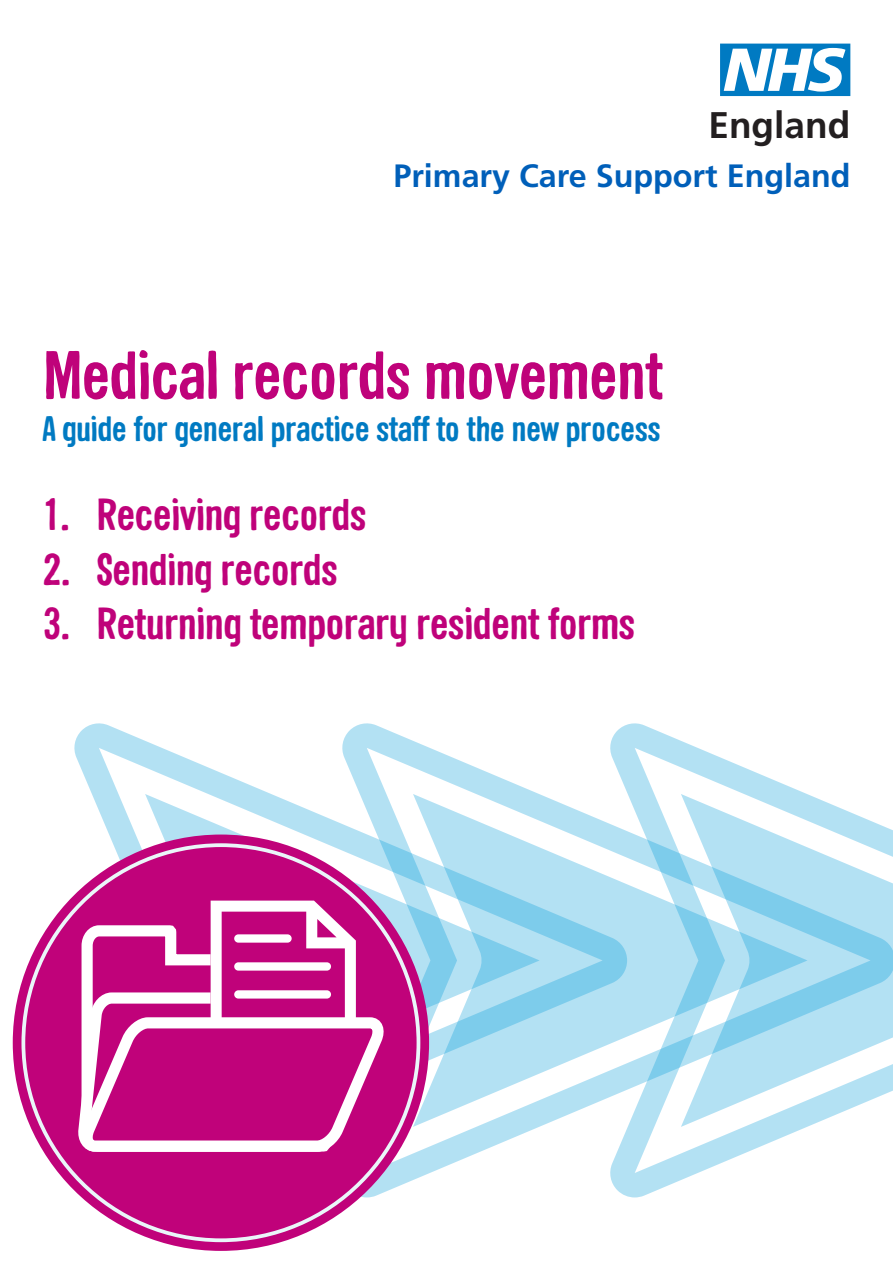
<style>
.page{position:relative;width:893px;height:1263px;background:#fff}
.page>*{position:absolute;margin:0;border:0;box-sizing:border-box;transform-origin:0 0}
.t1{font:700 66.45px "Sini";letter-spacing:-.02em;color:#bf027a}
.Heading{font:700 43.5px "Sini";letter-spacing:-.02em;color:#bf027a}
.t2{font:700 37.05px "Frutiger";color:#231f20}
.Heading-2{font:700 34.5px "Sini";letter-spacing:-.02em;color:#007ac2}
.t3{font:700 32.25px "Frutiger LT";color:#005fb9}
</style>
<div class="page">
<svg style="left:720px;top:44px;width:130px;height:52px"></svg>
<svg style="left:74px;top:723px;width:535px;height:474px"></svg>
<svg style="left:609px;top:723px;width:284px;height:474px;fill:#b3e1f3"></svg>
<div style="left:13px;top:834px;width:416px;height:417px;background:#c0027a;border-radius:50%"></div>
<svg style="left:83px;top:900px;width:297px;height:112px"></svg>
<svg style="left:78px;top:1012px;width:317px;height:145px"></svg>
<p class="t2" style="left:708px;top:103px;width:143px">England</p>
<p class="t3" style="left:393px;top:157px;width:459px">Primary Care Support England</p>
<p class="t1" style="left:43px;top:333px;width:622px">Medical records movement</p>
<p class="Heading-2" style="left:43px;top:407px;width:620px">A guide for general practice staff to the new process</p>
<p class="Heading" style="left:43px;top:487px;width:326px">1. Receiving records</p>
<p class="Heading" style="left:43px;top:542px;width:297px">2. Sending records</p>
<p class="Heading" style="left:43px;top:596px;width:595px">3. Returning temporary resident forms</p>
</div>
